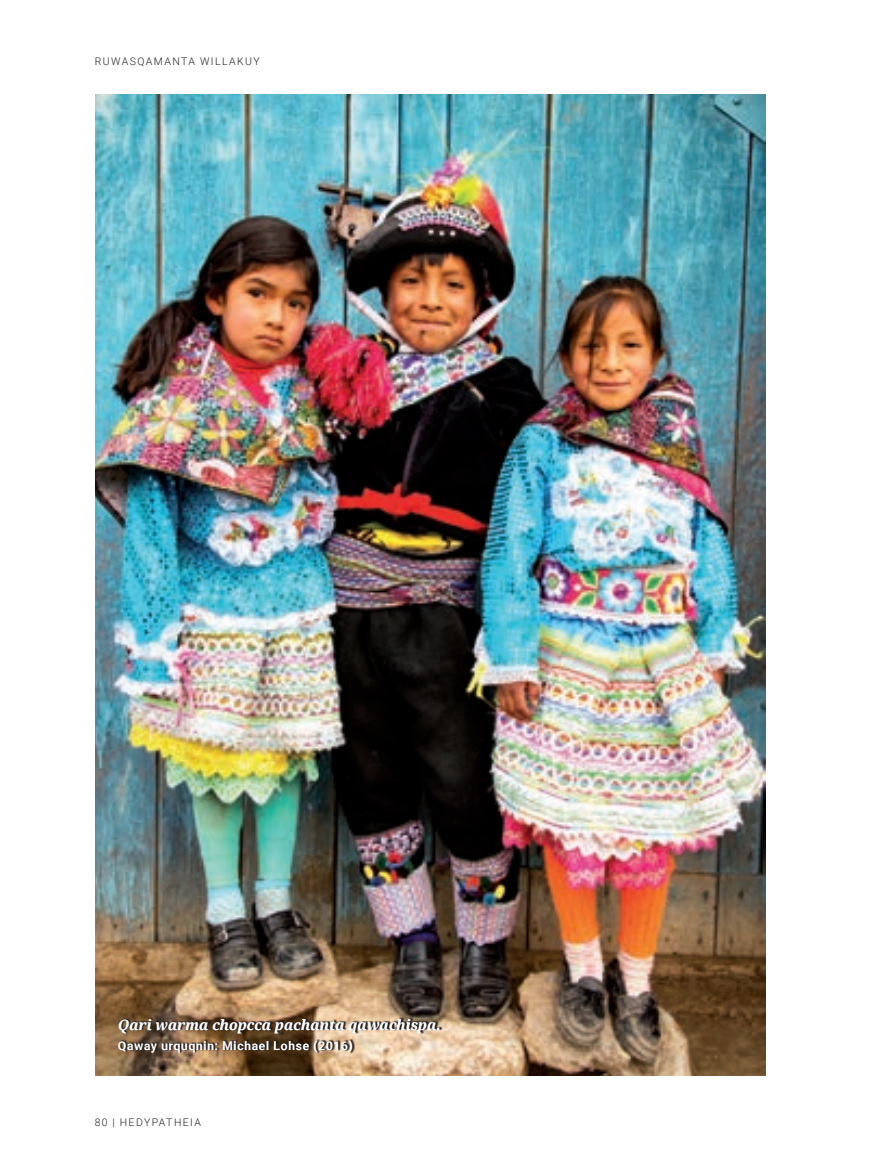
<style>
.page{position:relative;width:872px;height:1170px;background:#fff}
.page>*{position:absolute;margin:0;border:0;box-sizing:border-box;transform-origin:0 0}
.t1{font:italic 700 14.25px "Noto Serif";color:#fff}
.t2{font:500 12px "Roboto";letter-spacing:.06em;color:#fff}
.t3{font:300 10.5px "Roboto";letter-spacing:.135em;color:#231f20}
</style>
<div class="page">
<img style="left:96px;top:95px;width:669px;height:980px">
<svg style="left:119px;top:1017px;width:323px;height:16px;background:#6e5945"></svg>
<svg style="left:119px;top:1038px;width:236px;height:15px;background:#654f3a"></svg>
<p class="t3" style="left:95px;top:54px;width:166px">RUWASQAMANTA WILLAKUY</p>
<p class="t1" style="left:118px;top:1014px;width:324px">Qari warma chopcca pachanta qawachispa.</p>
<p class="t2" style="left:118px;top:1036px;width:236px">Qaway urquqnin: Michael Lohse (2016)</p>
<p class="t3" style="left:95px;top:1114px;width:108px">80 | HEDYPATHEIA</p>
</div>
